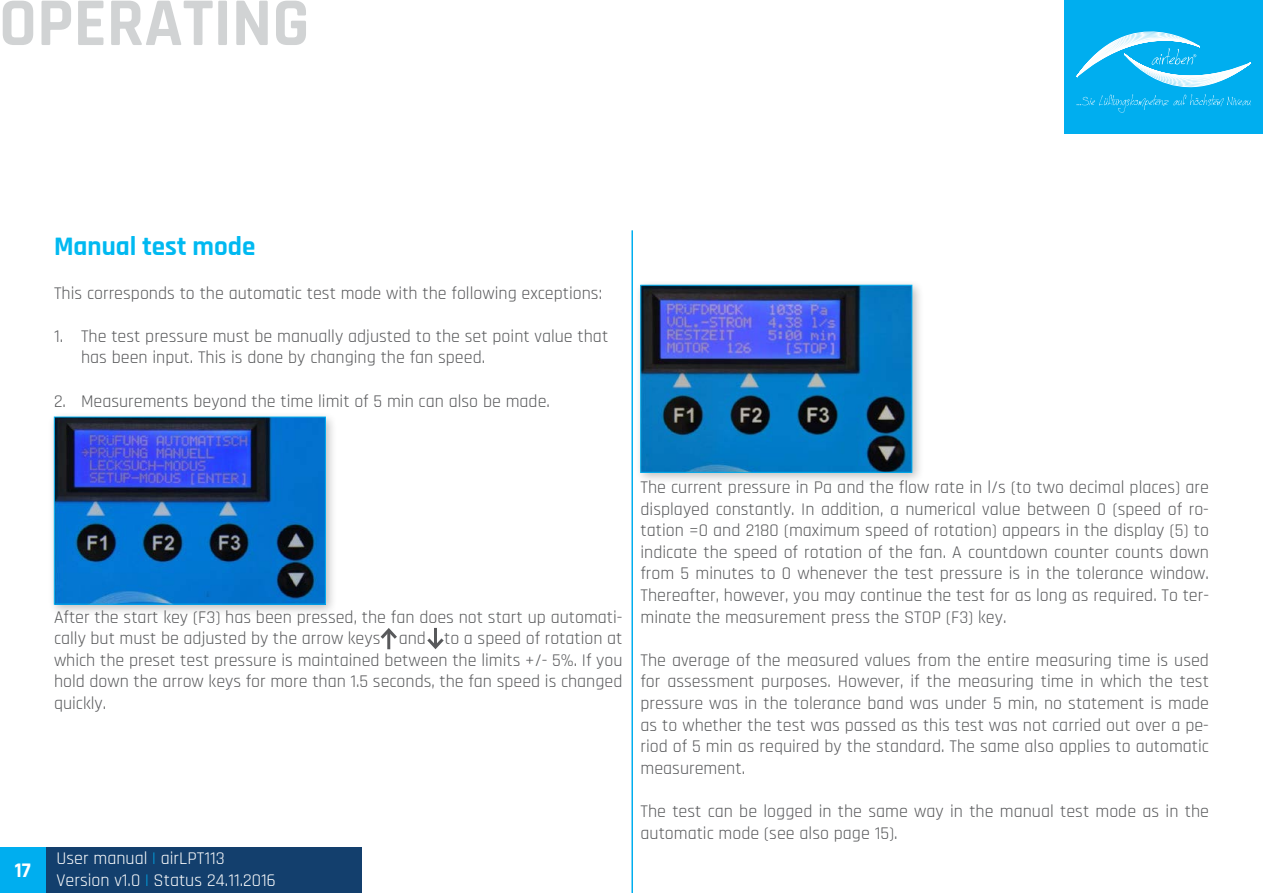
<style>
.page{position:relative;width:1263px;height:893px;background:#fff}
.page>*{position:absolute;margin:0;border:0;box-sizing:border-box;transform-origin:0 0}
.t1{font:700 69px "Rajdhani";color:#d1d3d4}
.t2{font:700 27px "Rajdhani";color:#00b9f1}
.t3{font:700 21px "Rajdhani";color:#fff}
.t4{font:18px/21.6px "Rajdhani";color:#58595b;text-align:justify}
.t5{font:18px/21.6px "Rajdhani";color:#fff}
.s1{color:#00aeef}
</style>
<div class="page">
<div style="left:0;top:847px;width:46px;height:46px;background:#00aeef"></div>
<div style="left:46px;top:847px;width:315px;height:46px;background:#133f6d"></div>
<div style="left:1064px;top:0;width:199px;height:134px;background:#00aeef"></div>
<svg style="left:1076px;top:31px;width:175px;height:82px"></svg>
<hr style="left:631px;top:230px;width:2px;height:663px;background:#00aeef">
<div style="left:48px;top:410px;width:290px;height:207px;background:#000;opacity:.25"></div>
<img style="left:56px;top:419px;width:268px;height:183px">
<div style="left:54px;top:417px;width:272px;height:187px;border:1px solid #00aeef"></div>
<div style="left:634px;top:279px;width:290px;height:206px;background:#000;opacity:.25"></div>
<img style="left:642px;top:287px;width:268px;height:184px">
<div style="left:640px;top:285px;width:272px;height:188px;border:1px solid #00aeef"></div>
<hr style="left:387px;top:630px;width:3px;height:19px;background:#58595b">
<svg style="left:380px;top:628px;width:17px;height:14px"></svg>
<hr style="left:434px;top:628px;width:3px;height:19px;background:#58595b">
<svg style="left:427px;top:638px;width:17px;height:12px"></svg>
<h1 class="t1" style="left:-1px;top:-19px;width:312px">OPERATING</h1>
<h2 class="t2" style="left:54px;top:230px;width:203px">Manual test mode</h2>
<p class="t4" style="left:54px;top:283px;width:550px">This corresponds to the automatic test mode with the following exceptions:</p>
<p class="t4" style="left:81px;top:326px;width:529px;text-indent:-27px">1. The test pressure must be manually adjusted to the set point value that has been input. This is done by changing the fan speed.</p>
<p class="t4" style="left:54px;top:391px;width:497px">2. Measurements beyond the time limit of 5 min can also be made.</p>
<p class="t3" style="left:15px;top:858px;width:18px">17</p>
<p class="t4" style="left:54px;top:607px;width:570px">After the start key (F3) has been pressed, the fan does not start up automati&shy;cally but must be adjusted by the arrow keys and to a speed of rotation at which the preset test pressure is maintained between the limits +/- 5%. If you hold down the arrow keys for more than 1.5 seconds, the fan speed is changed quickly.</p>
<p class="t5" style="left:57px;top:848px;width:221px">User manual <span class="s1">|</span> airLPT113<br>Version v1.0 <span class="s1">|</span> Status 24.11.2016</p>
<p class="t4" style="left:640px;top:477px;width:570px">The current pressure in Pa and the flow rate in l/s (to two decimal places) are displayed constantly. In addition, a numerical value between 0 (speed of ro&shy;tation =0 and 2180 (maximum speed of rotation) appears in the display (5) to indicate the speed of rotation of the fan. A countdown counter counts down from 5 minutes to 0 whenever the test pressure is in the tolerance window.<br>Thereafter, however, you may continue the test for as long as required. To ter&shy;minate the measurement press the STOP (F3) key.</p>
<p class="t4" style="left:640px;top:650px;width:570px">The average of the measured values from the entire measuring time is used for assessment purposes. However, if the measuring time in which the test pressure was in the tolerance band was under 5 min, no statement is made as to whether the test was passed as this test was not carried out over a pe&shy;riod of 5 min as required by the standard. The same also applies to automatic measurement.</p>
<p class="t4" style="left:640px;top:801px;width:570px">The test can be logged in the same way in the manual test mode as in the automatic mode (see also page 15).</p>
</div>
